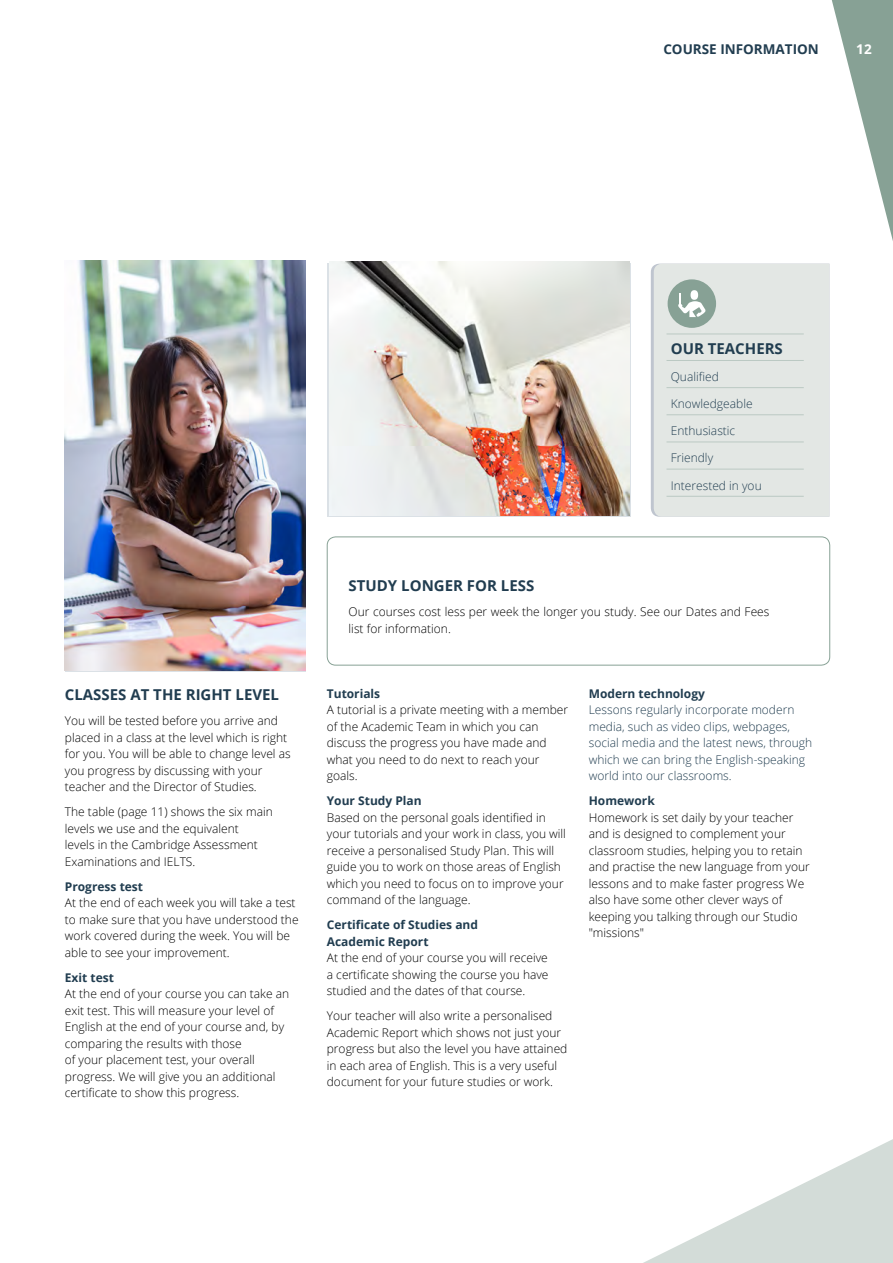
<style>
.page{position:relative;width:893px;height:1263px;background:#fff}
.page>*{position:absolute;margin:0;border:0;box-sizing:border-box;transform-origin:0 0}
.t1{font:700 15px "Open Sans";color:#213d50}
.t2{font:700 13.5px "Open Sans";color:#213d50}
.t3{font:700 13.5px "Open Sans";color:#fff}
.t4{font:300 12px/16.5px "Open Sans";color:#000}
.t5{font:300 12px/16.5px "Open Sans";color:#213d50}
.t6{font:700 12px/16.5px "Open Sans";color:#213d50}
.t7{font:700 12px "Open Sans";color:#213d50}
</style>
<div class="page">
<div style="left:327px;top:536px;width:503px;height:129px;border:1px solid #87a195;border-radius:9px"></div>
<img style="left:65px;top:261px;width:241px;height:409px">
<img style="left:329px;top:262px;width:301px;height:253px">
<svg style="left:651px;top:264px;width:178px;height:253px"></svg>
<svg style="left:832px;top:0;width:61px;height:241px"></svg>
<svg style="left:643px;top:1139px;width:250px;height:124px"></svg>
<p class="t2" style="left:663px;top:39px;width:157px">COURSE INFORMATION</p>
<p class="t3" style="left:856px;top:39px;width:17px">12</p>
<p class="t1" style="left:671px;top:338px;width:114px">OUR TEACHERS</p>
<p class="t5" style="left:671px;top:368px;width:50px">Qualified</p>
<p class="t5" style="left:671px;top:395px;width:83px">Knowledgeable</p>
<p class="t5" style="left:671px;top:422px;width:66px">Enthusiastic</p>
<p class="t5" style="left:671px;top:449px;width:44px">Friendly</p>
<p class="t5" style="left:671px;top:477px;width:92px">Interested in you</p>
<p class="t1" style="left:65px;top:684px;width:216px">CLASSES AT THE RIGHT LEVEL</p>
<p class="t4" style="left:65px;top:712px;width:227px">You will be tested before you arrive and placed in a class at the level which is right for you. You will be able to change level as you progress by discussing with your teacher and the Director of Studies.</p>
<p class="t4" style="left:65px;top:803px;width:209px">The table (page 11) shows the six main levels we use and the equivalent<br>levels in the Cambridge Assessment<br>Examinations and IELTS.</p>
<p class="t6" style="left:65px;top:878px;width:80px">Progress test</p>
<p class="t4" style="left:65px;top:894px;width:235px">At the end of each week you will take a test to make sure that you have understood the work covered during the week. You will be able to see your improvement.</p>
<p class="t6" style="left:65px;top:969px;width:51px">Exit test</p>
<p class="t4" style="left:65px;top:985px;width:226px">At the end of your course you can take an exit test. This will measure your level of English at the end of your course and, by comparing the results with those<br>of your placement test, your overall progress. We will give you an additional certificate to show this progress.</p>
<p class="t1" style="left:349px;top:575px;width:187px">STUDY LONGER FOR LESS</p>
<p class="t4" style="left:349px;top:603px;width:422px">Our courses cost less per week the longer you study. See our Dates and Fees list for information.</p>
<p class="t6" style="left:327px;top:685px;width:55px">Tutorials</p>
<p class="t4" style="left:327px;top:701px;width:243px">A tutorial is a private meeting with a member of the Academic Team in which you can discuss the progress you have made and what you need to do next to reach your goals.</p>
<p class="t6" style="left:327px;top:792px;width:96px">Your Study Plan</p>
<p class="t4" style="left:327px;top:809px;width:241px">Based on the personal goals identified in your tutorials and your work in class, you will receive a personalised Study Plan. This will guide you to work on those areas of English which you need to focus on to improve your command of the language.</p>
<p class="t6" style="left:327px;top:916px;width:153px">Certificate of Studies and<br>Academic Report</p>
<p class="t4" style="left:327px;top:949px;width:223px;text-align:justify">At the end of your course you will receive a certificate showing the course you have studied and the dates of that course.</p>
<p class="t4" style="left:327px;top:1007px;width:242px">Your teacher will also write a personalised Academic Report which shows not just your progress but also the level you have attained in each area of English. This is a very useful document for your future studies or work.</p>
<p class="t7" style="left:589px;top:685px;width:118px">Modern technology</p>
<p class="t5" style="left:589px;top:701px;width:225px">Lessons regularly incorporate modern media, such as video clips, webpages, social media and the latest news, through which we can bring the English-speaking world into our classrooms.</p>
<p class="t6" style="left:589px;top:792px;width:68px">Homework</p>
<p class="t4" style="left:589px;top:809px;width:223px">Homework is set daily by your teacher and is designed to complement your classroom studies, helping you to retain and practise the new language from your lessons and to make faster progress We also have some other clever ways of keeping you talking through our Studio "missions"</p>
</div>
